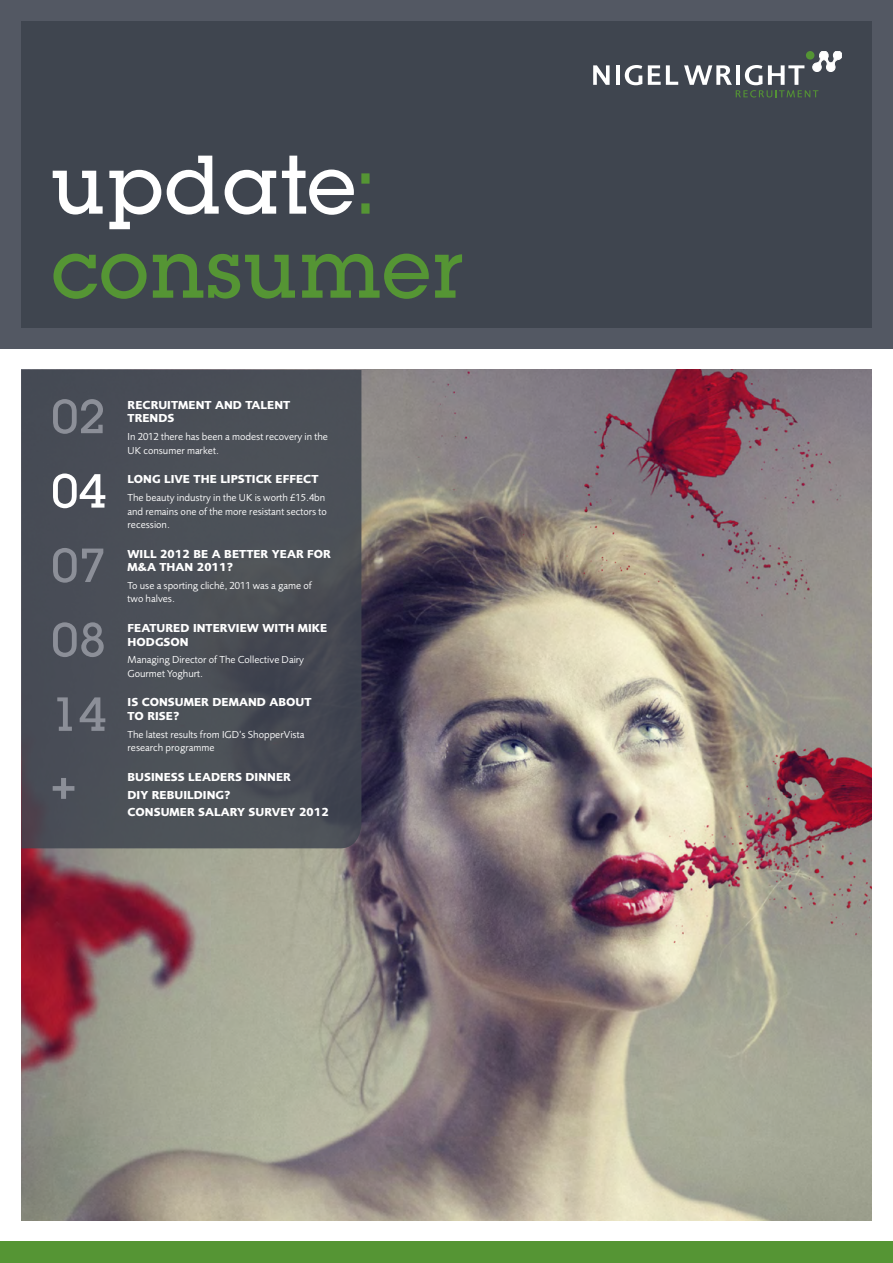
<style>
.page{position:relative;width:893px;height:1263px;background:#fff}
.page>*{position:absolute;margin:0;border:0;box-sizing:border-box;transform-origin:0 0}
.t1{font:500 87px/84px "Lubalin Graph EF";letter-spacing:.005em;color:#559534}
.t2{font:500 50.1px "Lubalin Graph EF";color:#8c8f98}
.t3{font:500 50.1px "Lubalin Graph EF";color:#fff}
.t4{font:700 12px/13.5px "Foundry Sans";letter-spacing:.005em;color:#fff}
.t5{font:10.5px/13.5px "Foundry Sans";color:#fff}
.s1{color:#fff}
</style>
<div class="page">
<div style="left:0;top:0;width:893px;height:349px;background:#535863"></div>
<div style="left:21px;top:21px;width:851px;height:306px;background:#3f454f"></div>
<img style="left:21px;top:370px;width:851px;height:850px">
<div style="left:0;top:1242px;width:893px;height:21px;background:#559534"></div>
<svg style="left:593px;top:65px;width:17px;height:20px"></svg>
<hr style="left:616px;top:65px;width:4px;height:20px;background:#fff">
<svg style="left:625px;top:65px;width:17px;height:20px"></svg>
<svg style="left:648px;top:65px;width:30px;height:20px"></svg>
<svg style="left:684px;top:51px;width:158px;height:46px"></svg>
<svg style="left:21px;top:370px;width:340px;height:478px;background:#494d56"></svg>
<h1 class="t1" style="left:51px;top:141px;width:414px"><span class="s1">update</span>: consumer</h1>
<h2 class="t2" style="left:51px;top:386px;width:57px">02</h2>
<p class="t4" style="left:128px;top:398px;width:164px">RECRUITMENT AND TALENT<br>TRENDS</p>
<p class="t5" style="left:128px;top:430px;width:202px">In 2012 there has been a modest recovery in the<br>UK consumer market.</p>
<h2 class="t3" style="left:51px;top:460px;width:57px">04</h2>
<p class="t4" style="left:128px;top:472px;width:192px">LONG LIVE THE LIPSTICK EFFECT</p>
<p class="t5" style="left:128px;top:491px;width:201px">The beauty industry in the UK is worth £15.4bn and remains one of the more resistant sectors to recession.</p>
<h2 class="t2" style="left:51px;top:534px;width:57px">07</h2>
<p class="t4" style="left:128px;top:547px;width:202px">WILL 2012 BE A BETTER YEAR FOR<br>M&amp;A THAN 2011?</p>
<p class="t5" style="left:128px;top:579px;width:186px">To use a sporting cliché, 2011 was a game of two halves.</p>
<h2 class="t2" style="left:51px;top:609px;width:57px">08</h2>
<p class="t4" style="left:128px;top:621px;width:201px">FEATURED INTERVIEW WITH MIKE<br>HODGSON</p>
<p class="t5" style="left:128px;top:653px;width:178px">Managing Director of The Collective Dairy<br>Gourmet Yoghurt.</p>
<h2 class="t2" style="left:51px;top:683px;width:57px">14</h2>
<p class="t4" style="left:128px;top:696px;width:186px">IS CONSUMER DEMAND ABOUT<br>TO RISE?</p>
<p class="t5" style="left:128px;top:727px;width:178px">The latest results from IGD’s ShopperVista research programme</p>
<h2 class="t2" style="left:51px;top:758px;width:27px">+</h2>
<p class="t4" style="left:128px;top:768px;width:162px;line-height:17.7px">BUSINESS LEADERS DINNER<br>DIY</p>
<p class="t4" style="left:128px;top:786px;width:203px;line-height:17.7px;text-indent:24px">REBUILDING?<br>CONSUMER SALARY SURVEY 2012</p>
</div>
